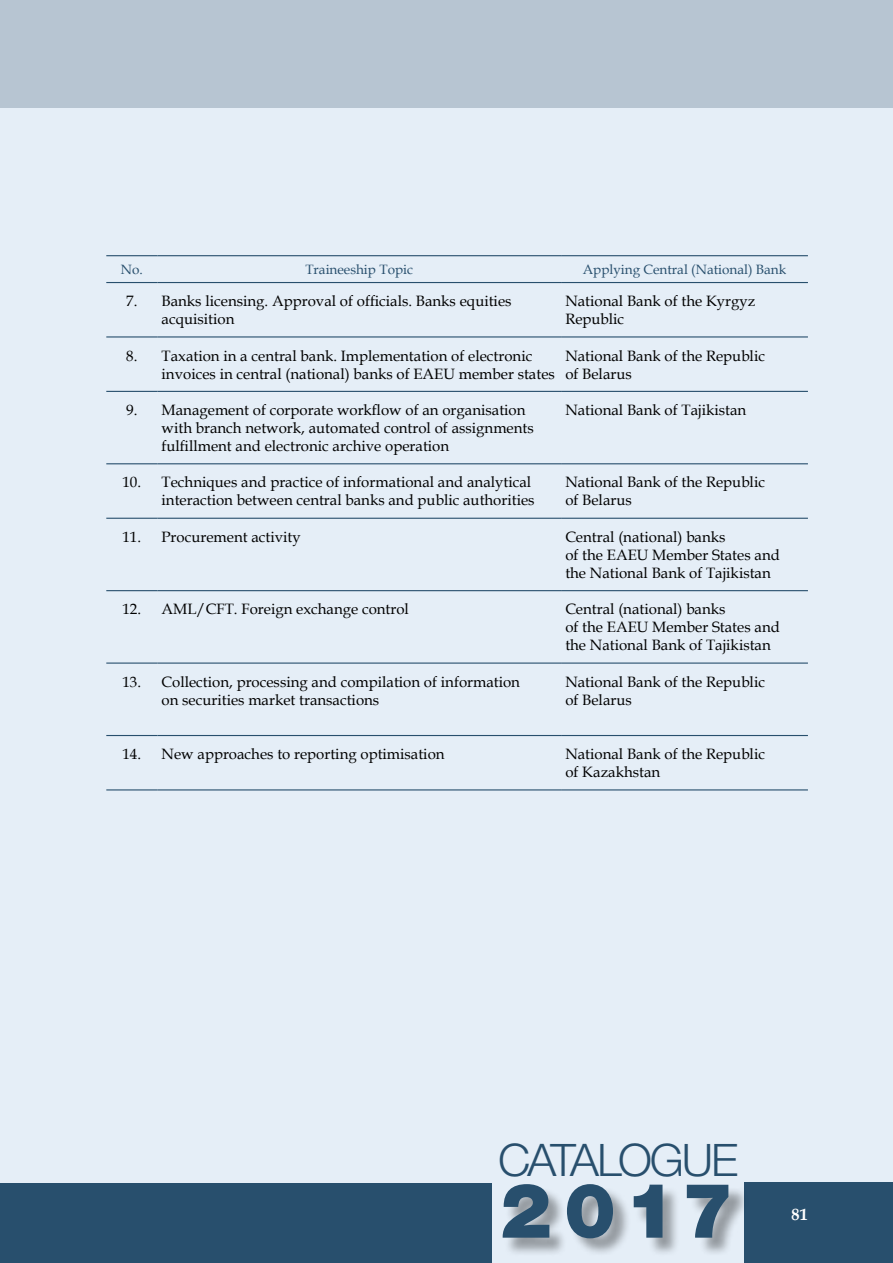
<style>
.page{position:relative;width:893px;height:1263px;background:#e5eef7}
.page>*{position:absolute;margin:0;border:0;box-sizing:border-box;transform-origin:0 0}
.t1{font:900 76.5px "Helvetica Neue Cyr";color:#284f6d}
.t2{font:300 45px "Helvetica Neue Cyr";letter-spacing:-.055em;color:#284f6d}
.t3{font:700 16.5px "Book Antiqua";color:#fff}
.t4{font:15px/18px "Book Antiqua";color:#000}
.t5{font:13.5px "Book Antiqua";color:#284f6d}
</style>
<div class="page">
<div style="left:0;top:0;width:893px;height:108px;background:#b7c5d2"></div>
<div style="left:0;top:1183px;width:491px;height:80px;background:#284f6d"></div>
<div style="left:744px;top:1182px;width:149px;height:81px;background:#284f6d"></div>
<div style="left:504px;top:1187px;width:244px;height:69px;background:#000;opacity:.35"></div>
<hr style="left:106px;top:255px;width:51px;height:1px;background:#284f6d">
<hr style="left:106px;top:282px;width:51px;height:1px;background:#284f6d">
<hr style="left:157px;top:255px;width:404px;height:1px;background:#284f6d">
<hr style="left:561px;top:255px;width:247px;height:1px;background:#284f6d">
<hr style="left:157px;top:282px;width:404px;height:1px;background:#284f6d">
<hr style="left:561px;top:282px;width:247px;height:1px;background:#284f6d">
<hr style="left:106px;top:336px;width:51px;height:1px;background:#284f6d">
<hr style="left:106px;top:391px;width:51px;height:1px;background:#284f6d">
<hr style="left:106px;top:463px;width:51px;height:1px;background:#284f6d">
<hr style="left:106px;top:518px;width:51px;height:1px;background:#284f6d">
<hr style="left:106px;top:590px;width:51px;height:1px;background:#284f6d">
<hr style="left:106px;top:662px;width:51px;height:2px;background:#284f6d">
<hr style="left:106px;top:735px;width:51px;height:1px;background:#284f6d">
<hr style="left:106px;top:789px;width:51px;height:1px;background:#284f6d">
<hr style="left:157px;top:336px;width:404px;height:1px;background:#284f6d">
<hr style="left:157px;top:391px;width:404px;height:1px;background:#284f6d">
<hr style="left:157px;top:463px;width:404px;height:1px;background:#284f6d">
<hr style="left:157px;top:518px;width:404px;height:1px;background:#284f6d">
<hr style="left:157px;top:590px;width:404px;height:1px;background:#284f6d">
<hr style="left:157px;top:662px;width:404px;height:2px;background:#284f6d">
<hr style="left:157px;top:735px;width:404px;height:1px;background:#284f6d">
<hr style="left:157px;top:789px;width:404px;height:1px;background:#284f6d">
<hr style="left:561px;top:336px;width:247px;height:1px;background:#284f6d">
<hr style="left:561px;top:391px;width:247px;height:1px;background:#284f6d">
<hr style="left:561px;top:463px;width:247px;height:1px;background:#284f6d">
<hr style="left:561px;top:518px;width:247px;height:1px;background:#284f6d">
<hr style="left:561px;top:590px;width:247px;height:1px;background:#284f6d">
<hr style="left:561px;top:662px;width:247px;height:2px;background:#284f6d">
<hr style="left:561px;top:735px;width:247px;height:1px;background:#284f6d">
<hr style="left:561px;top:789px;width:247px;height:1px;background:#284f6d">
<p class="t5" style="left:121px;top:260px;width:23px">No.</p>
<p class="t5" style="left:305px;top:260px;width:109px">Traineeship Topic</p>
<p class="t5" style="left:583px;top:260px;width:205px">Applying Central (National) Bank</p>
<p class="t4" style="left:162px;top:292px;width:351px;text-indent:-35px">7. Banks licensing. Approval of officials. Banks equities acquisition</p>
<p class="t4" style="left:565px;top:292px;width:192px">National Bank of the Kyrgyz<br>Republic</p>
<p class="t4" style="left:162px;top:346px;width:395px;text-indent:-35px">8. Taxation in a central bank. Implementation of electronic invoices in central (national) banks of EAEU member states</p>
<p class="t4" style="left:565px;top:346px;width:201px">National Bank of the Republic of Belarus</p>
<p class="t4" style="left:162px;top:401px;width:374px;text-indent:-35px">9. Management of corporate workflow of an organisation with branch network, automated control of assignments fulfillment and electronic archive operation</p>
<p class="t4" style="left:565px;top:401px;width:182px">National Bank of Tajikistan</p>
<p class="t4" style="left:122px;top:473px;width:414px;text-align:right">10. Techniques and practice of informational and analytical interaction between central banks and public authorities</p>
<p class="t4" style="left:565px;top:473px;width:201px">National Bank of the Republic of Belarus</p>
<p class="t4" style="left:122px;top:527px;width:180px">11. Procurement activity</p>
<p class="t4" style="left:565px;top:527px;width:216px">Central (national) banks<br>of the EAEU Member States and the National Bank of Tajikistan</p>
<p class="t4" style="left:122px;top:600px;width:288px">12. AML/CFT. Foreign exchange control</p>
<p class="t4" style="left:565px;top:600px;width:216px">Central (national) banks<br>of the EAEU Member States and the National Bank of Tajikistan</p>
<p class="t4" style="left:162px;top:672px;width:360px;text-indent:-39px">13. Collection, processing and compilation of information on securities market transactions</p>
<p class="t4" style="left:565px;top:672px;width:201px">National Bank of the Republic of Belarus</p>
<p class="t4" style="left:122px;top:745px;width:324px">14. New approaches to reporting optimisation</p>
<p class="t4" style="left:565px;top:745px;width:201px">National Bank of the Republic of Kazakhstan</p>
<h2 class="t2" style="left:498px;top:1135px;width:242px">CATALOGUE</h2>
<h1 class="t1" style="left:500px;top:1168px;width:235px">2017</h1>
<p class="t3" style="left:791px;top:1203px;width:18px">81</p>
</div>
